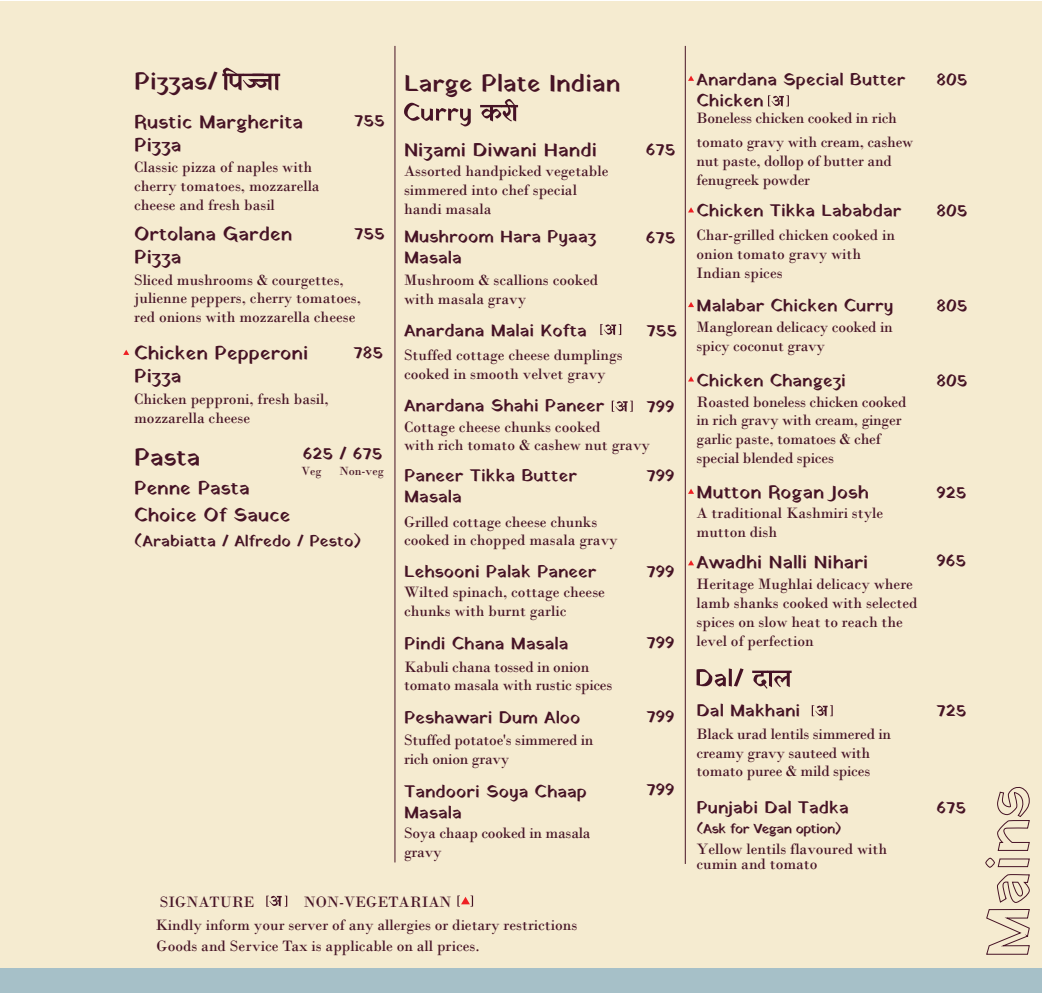
<style>
.page{position:relative;width:1042px;height:993px;background:#fff}
.page>*{position:absolute;margin:0;border:0;box-sizing:border-box;transform-origin:0 0}
.t1{font:24.5px "Yatra One";color:#461325}
.t2{font:19.25px/23.1px "Yatra One";color:#461325}
.t3{font:18.55px "Yatra One";color:#461325}
.t4{font:17.5px/21px "Yatra One";color:#461325}
.t5{font:16.1px "Yatra One";color:#461325}
.t6{font:15.75px/18.9px "Bodoni";color:#461325}
.t7{font:13.83px "Yatra One";letter-spacing:-.04em;color:#461325}
.t8{font:12.42px "Bodoni";color:#461325}
</style>
<div class="page">
<div style="left:0;top:1px;width:1042px;height:990px;background:#f5ebd0"></div>
<div style="left:0;top:967px;width:1042px;height:25px;background:#a6c0c8"></div>
<hr style="left:395px;top:46px;width:1px;height:816px;background:#461325">
<hr style="left:685px;top:46px;width:1px;height:817px;background:#461325">
<svg style="left:222px;top:68px;width:58px;height:23px"></svg>
<svg style="left:404px;top:99px;width:114px;height:27px"></svg>
<svg style="left:600px;top:324px;width:21px;height:11px"></svg>
<svg style="left:612px;top:400px;width:21px;height:11px"></svg>
<svg style="left:768px;top:95px;width:21px;height:11px"></svg>
<svg style="left:696px;top:668px;width:95px;height:20px"></svg>
<svg style="left:812px;top:705px;width:21px;height:11px"></svg>
<svg style="left:266px;top:895px;width:21px;height:11px"></svg>
<svg style="left:986px;top:874px;width:44px;height:80px"></svg>
<svg style="left:985px;top:786px;width:45px;height:81px"></svg>
<svg style="left:123px;top:350px;width:6px;height:5px"></svg>
<svg style="left:688px;top:76px;width:6px;height:5px"></svg>
<svg style="left:688px;top:207px;width:6px;height:5px"></svg>
<svg style="left:688px;top:302px;width:6px;height:5px"></svg>
<svg style="left:688px;top:376px;width:6px;height:5px"></svg>
<svg style="left:688px;top:488px;width:6px;height:5px"></svg>
<svg style="left:688px;top:560px;width:6px;height:5px"></svg>
<svg style="left:457px;top:895px;width:16px;height:11px"></svg>
<h1 class="t1" style="left:134px;top:65px;width:85px">Pizzas/</h1>
<p class="t2" style="left:134px;top:111px;width:171px">Rustic Margherita</p>
<p class="t2" style="left:134px;top:134px;width:49px">Pizza</p>
<p class="t6" style="left:134px;top:158px;width:187px">Classic pizza of naples with cherry tomatoes, mozzarella cheese and fresh basil</p>
<p class="t2" style="left:134px;top:223px;width:160px">Ortolana Garden</p>
<p class="t4" style="left:354px;top:111px;width:32px">755</p>
<p class="t4" style="left:354px;top:223px;width:32px">755</p>
<p class="t2" style="left:134px;top:246px;width:49px">Pizza</p>
<p class="t6" style="left:134px;top:270px;width:228px">Sliced mushrooms &amp; courgettes, julienne peppers, cherry tomatoes, red onions with mozzarella cheese</p>
<p class="t2" style="left:134px;top:342px;width:176px">Chicken Pepperoni<br>Pizza</p>
<p class="t6" style="left:134px;top:390px;width:196px">Chicken pepproni, fresh basil, mozzarella cheese</p>
<p class="t4" style="left:354px;top:343px;width:31px">785</p>
<h1 class="t1" style="left:134px;top:440px;width:68px">Pasta</h1>
<p class="t4" style="left:303px;top:444px;width:81px">625 / 675</p>
<p class="t8" style="left:301px;top:463px;width:22px">Veg</p>
<p class="t8" style="left:339px;top:463px;width:46px">Non-veg</p>
<p class="t2" style="left:134px;top:475px;width:158px;line-height:27.1px">Penne Pasta<br>Choice Of Sauce</p>
<p class="t5" style="left:134px;top:530px;width:229px">(Arabiatta / Alfredo / Pesto)</p>
<h1 class="t1" style="left:404px;top:66px;width:218px">Large Plate Indian</h1>
<p class="t2" style="left:404px;top:140px;width:194px">Nizami Diwani Handi</p>
<p class="t6" style="left:404px;top:161px;width:206px">Assorted handpicked vegetable simmered into chef special handi masala</p>
<p class="t4" style="left:404px;top:227px;width:194px">Mushroom Hara Pyaaz<br>Masala</p>
<p class="t6" style="left:404px;top:270px;width:196px">Mushroom &amp; scallions cooked with masala gravy</p>
<p class="t4" style="left:404px;top:321px;width:184px">Anardana Malai Kofta</p>
<p class="t6" style="left:404px;top:345px;width:220px">Stuffed cottage cheese dumplings cooked in smooth velvet gravy</p>
<p class="t4" style="left:404px;top:396px;width:202px">Anardana Shahi Paneer</p>
<p class="t4" style="left:646px;top:140px;width:31px">675</p>
<p class="t4" style="left:646px;top:228px;width:31px">675</p>
<p class="t4" style="left:646px;top:321px;width:32px">755</p>
<p class="t4" style="left:646px;top:396px;width:30px">799</p>
<p class="t6" style="left:404px;top:417px;width:247px">Cottage cheese chunks cooked<br>with rich tomato &amp; cashew nut gravy</p>
<p class="t4" style="left:404px;top:466px;width:174px">Paneer Tikka Butter<br>Masala</p>
<p class="t6" style="left:404px;top:512px;width:215px">Grilled cottage cheese chunks cooked in chopped masala gravy</p>
<p class="t6" style="left:404px;top:582px;width:202px">Wilted spinach, cottage cheese chunks with burnt garlic</p>
<p class="t4" style="left:404px;top:562px;width:194px">Lehsooni Palak Paneer</p>
<p class="t4" style="left:404px;top:634px;width:166px">Pindi Chana Masala</p>
<p class="t6" style="left:404px;top:656px;width:210px">Kabuli chana tossed in onion tomato masala with rustic spices</p>
<p class="t4" style="left:404px;top:707px;width:178px">Peshawari Dum Aloo</p>
<p class="t6" style="left:404px;top:730px;width:191px">Stuffed potatoe's simmered in rich onion gravy</p>
<p class="t4" style="left:404px;top:781px;width:184px">Tandoori Soya Chaap<br>Masala</p>
<p class="t6" style="left:404px;top:823px;width:188px">Soya chaap cooked in masala gravy</p>
<p class="t4" style="left:646px;top:466px;width:30px">799</p>
<p class="t4" style="left:646px;top:562px;width:30px">799</p>
<p class="t4" style="left:646px;top:633px;width:30px">799</p>
<p class="t4" style="left:646px;top:706px;width:30px">799</p>
<p class="t4" style="left:646px;top:780px;width:30px">799</p>
<p class="t6" style="left:160px;top:892px;width:96px">SIGNATURE</p>
<p class="t6" style="left:304px;top:892px;width:149px">NON-VEGETARIAN</p>
<p class="t6" style="left:157px;top:935px;width:324px">Goods and Service Tax is applicable on all prices.</p>
<p class="t6" style="left:155px;top:915px;width:423px">Kindly inform your server of any allergies or dietary restrictions</p>
<p class="t4" style="left:696px;top:70px;width:210px">Anardana Special Butter</p>
<p class="t4" style="left:696px;top:91px;width:69px">Chicken</p>
<p class="t6" style="left:696px;top:106px;width:218px;line-height:24.2px">Boneless chicken cooked in rich tomato gravy with cream, cashew</p>
<p class="t6" style="left:696px;top:152px;width:197px">nut paste, dollop of butter and fenugreek powder</p>
<p class="t4" style="left:696px;top:201px;width:206px">Chicken Tikka Lababdar</p>
<p class="t6" style="left:696px;top:225px;width:200px">Char-grilled chicken cooked in onion tomato gravy with<br>Indian spices</p>
<p class="t4" style="left:936px;top:70px;width:32px">805</p>
<p class="t4" style="left:936px;top:201px;width:32px">805</p>
<p class="t4" style="left:696px;top:296px;width:198px">Malabar Chicken Curry</p>
<p class="t6" style="left:696px;top:317px;width:198px">Manglorean delicacy cooked in spicy coconut gravy</p>
<p class="t4" style="left:696px;top:371px;width:151px">Chicken Changezi</p>
<p class="t4" style="left:936px;top:371px;width:32px">805</p>
<p class="t6" style="left:696px;top:392px;width:211px">Roasted boneless chicken cooked in rich gravy with cream, ginger garlic paste, tomatoes &amp; chef special blended spices</p>
<p class="t4" style="left:936px;top:296px;width:32px">805</p>
<p class="t3" style="left:696px;top:479px;width:174px">Mutton Rogan Josh</p>
<p class="t6" style="left:696px;top:503px;width:188px">A traditional Kashmiri style mutton dish</p>
<p class="t3" style="left:696px;top:549px;width:173px">Awadhi Nalli Nihari</p>
<p class="t6" style="left:696px;top:574px;width:222px">Heritage Mughlai delicacy where lamb shanks cooked with selected spices on slow heat to reach the level of perfection</p>
<p class="t4" style="left:936px;top:483px;width:32px">925</p>
<p class="t4" style="left:936px;top:551px;width:31px">965</p>
<p class="t4" style="left:696px;top:701px;width:105px">Dal Makhani</p>
<p class="t6" style="left:696px;top:724px;width:196px">Black urad lentils simmered in creamy gravy sauteed with tomato puree &amp; mild spices</p>
<p class="t4" style="left:696px;top:797px;width:154px">Punjabi Dal Tadka</p>
<p class="t6" style="left:696px;top:841px;width:192px;line-height:15.2px">Yellow lentils flavoured with cumin and tomato</p>
<p class="t7" style="left:696px;top:819px;width:147px">(Ask for Vegan option)</p>
<p class="t4" style="left:936px;top:701px;width:31px">725</p>
<p class="t4" style="left:936px;top:797px;width:31px">675</p>
</div>
